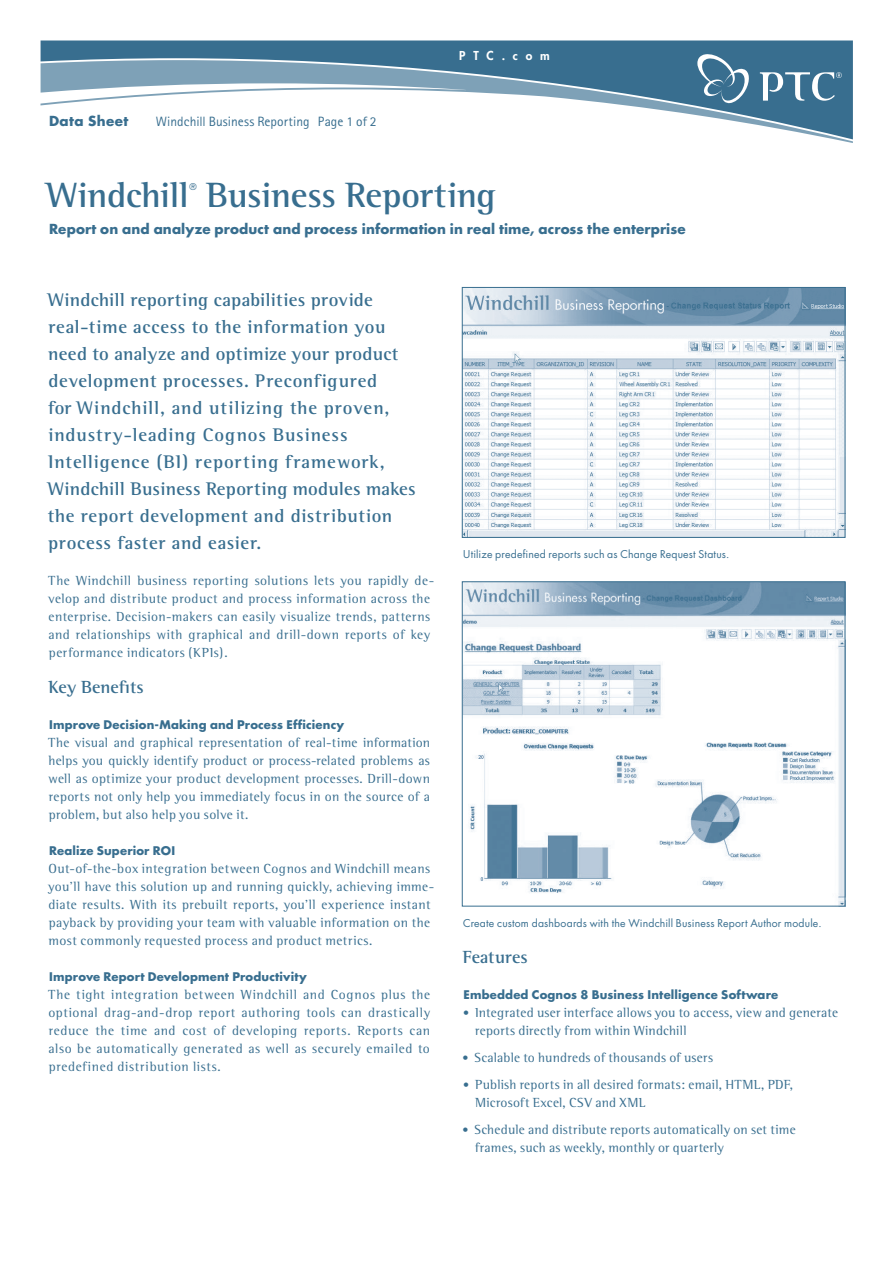
<style>
.page{position:relative;width:893px;height:1263px;background:#fff}
.page>*{position:absolute;margin:0;border:0;box-sizing:border-box;transform-origin:0 0}
.t1{font:700 36px "Rotis Semi Serif";letter-spacing:-.01em;color:#386e8f}
.t2{font:700 18.75px/27px "Rotis Semi Serif";letter-spacing:.03em;color:#386e8f}
.t3{font:700 18px "Rotis Semi Serif";letter-spacing:.005em;color:#386e8f}
.t4{font:13.5px/18px "Rotis Semi Serif";letter-spacing:.03em;color:#386e8f}
.t5{font:700 13.5px "Futura";letter-spacing:.01em;color:#386e8f}
.t6{font:13.5px "Rotis Sans Serif";letter-spacing:.005em;color:#386e8f}
.t7{font:700 13.5px "Futura";letter-spacing:.03em;color:#386e8f}
.t8{font:800 12px "Futura";letter-spacing:.65em;color:#fff}
.t9{font:12px "Rotis Semi Serif";color:#386e8f}
.t10{font:700 11.7px "Futura";letter-spacing:.015em;color:#386e8f}
.t11{font:10.5px "Futura";letter-spacing:.015em;color:#386e8f}
.t12{font:9px "Futura";color:#386e8f}
</style>
<div class="page">
<svg style="left:41px;top:40px;width:812px;height:99px"></svg>
<svg style="left:697px;top:54px;width:54px;height:49px;background:#5f8aa4"></svg>
<svg style="left:760px;top:72px;width:82px;height:29px"></svg>
<img style="left:464px;top:289px;width:379px;height:247px">
<div style="left:462px;top:287px;width:383px;height:251px;border:1px solid #386e8f"></div>
<img style="left:464px;top:583px;width:379px;height:321px">
<div style="left:462px;top:581px;width:383px;height:325px;border:1px solid #386e8f"></div>
<p class="t7" style="left:49px;top:112px;width:81px">Data Sheet</p>
<p class="t6" style="left:156px;top:113px;width:222px">Windchill Business Reporting Page 1 of 2</p>
<p class="t8" style="left:459px;top:48px;width:92px">PTC.com</p>
<h1 class="t1" style="left:47px;top:173px;width:144px">Windchill</h1>
<p class="t12" style="left:190px;top:180px;width:9px">®</p>
<h1 class="t1" style="left:206px;top:173px;width:291px">Business Reporting</h1>
<p class="t5" style="left:49px;top:220px;width:638px">Report on and analyze product and process information in real time, across the enterprise</p>
<p class="t2" style="left:48px;top:286px;width:369px">Windchill reporting capabilities provide real-time access to the information you need to analyze and optimize your product development processes. Preconfigured<br>for Windchill, and utilizing the proven, industry-leading Cognos Business Intelligence (BI) reporting framework, Windchill Business Reporting modules makes the report development and distribution process faster and easier.</p>
<p class="t4" style="left:48px;top:571px;width:388px">The Windchill business reporting solutions lets you rapidly de&shy;velop and distribute product and process information across the enterprise. Decision-makers can easily visualize trends, patterns and relationships with graphical and drill-down reports of key performance indicators (KPIs).</p>
<h3 class="t3" style="left:48px;top:676px;width:97px">Key Benefits</h3>
<p class="t10" style="left:49px;top:716px;width:296px">Improve Decision-Making and Process Efficiency</p>
<p class="t4" style="left:48px;top:733px;width:383px;text-align:justify">The visual and graphical representation of real-time information helps you quickly identify product or process-related problems as well as optimize your product development processes. Drill-down reports not only help you immediately focus in on the source of a problem, but also help you solve it.</p>
<p class="t10" style="left:49px;top:842px;width:127px">Realize Superior ROI</p>
<p class="t4" style="left:48px;top:859px;width:387px">Out-of-the-box integration between Cognos and Windchill means you’ll have this solution up and running quickly, achieving imme&shy;diate results. With its prebuilt reports, you’ll experience instant payback by providing your team with valuable information on the most commonly requested process and product metrics.</p>
<p class="t10" style="left:49px;top:968px;width:259px">Improve Report Development Productivity</p>
<p class="t4" style="left:48px;top:985px;width:383px;text-align:justify">The tight integration between Windchill and Cognos plus the optional drag-and-drop report authoring tools can drastically reduce the time and cost of developing reports. Reports can also be automatically generated as well as securely emailed to predefined distribution lists.</p>
<p class="t11" style="left:463px;top:547px;width:268px">Utilize predefined reports such as Change Request Status.</p>
<p class="t11" style="left:463px;top:916px;width:360px">Create custom dashboards with the Windchill Business Report Author module.</p>
<h3 class="t3" style="left:463px;top:946px;width:67px">Features</h3>
<p class="t10" style="left:463px;top:986px;width:316px">Embedded Cognos 8 Business Intelligence Software</p>
<p class="t4" style="left:475px;top:1003px;width:364px">Integrated user interface allows you to access, view and generate reports directly from within Windchill</p>
<p class="t4" style="left:474px;top:1044px;width:320px;line-height:27px">Scalable to hundreds of thousands of users<br>Publish reports in all desired formats: email, HTML, PDF,</p>
<p class="t4" style="left:474px;top:1089px;width:323px;line-height:27px">Microsoft Excel, CSV and XML<br>Schedule and distribute reports automatically on set time</p>
<p class="t4" style="left:475px;top:1138px;width:251px">frames, such as weekly, monthly or quarterly</p>
<p class="t9" style="left:463px;top:1006px;width:7px">•</p>
<p class="t9" style="left:462px;top:1051px;width:7px">•</p>
<p class="t9" style="left:463px;top:1078px;width:7px">•</p>
<p class="t9" style="left:462px;top:1123px;width:7px">•</p>
</div>
